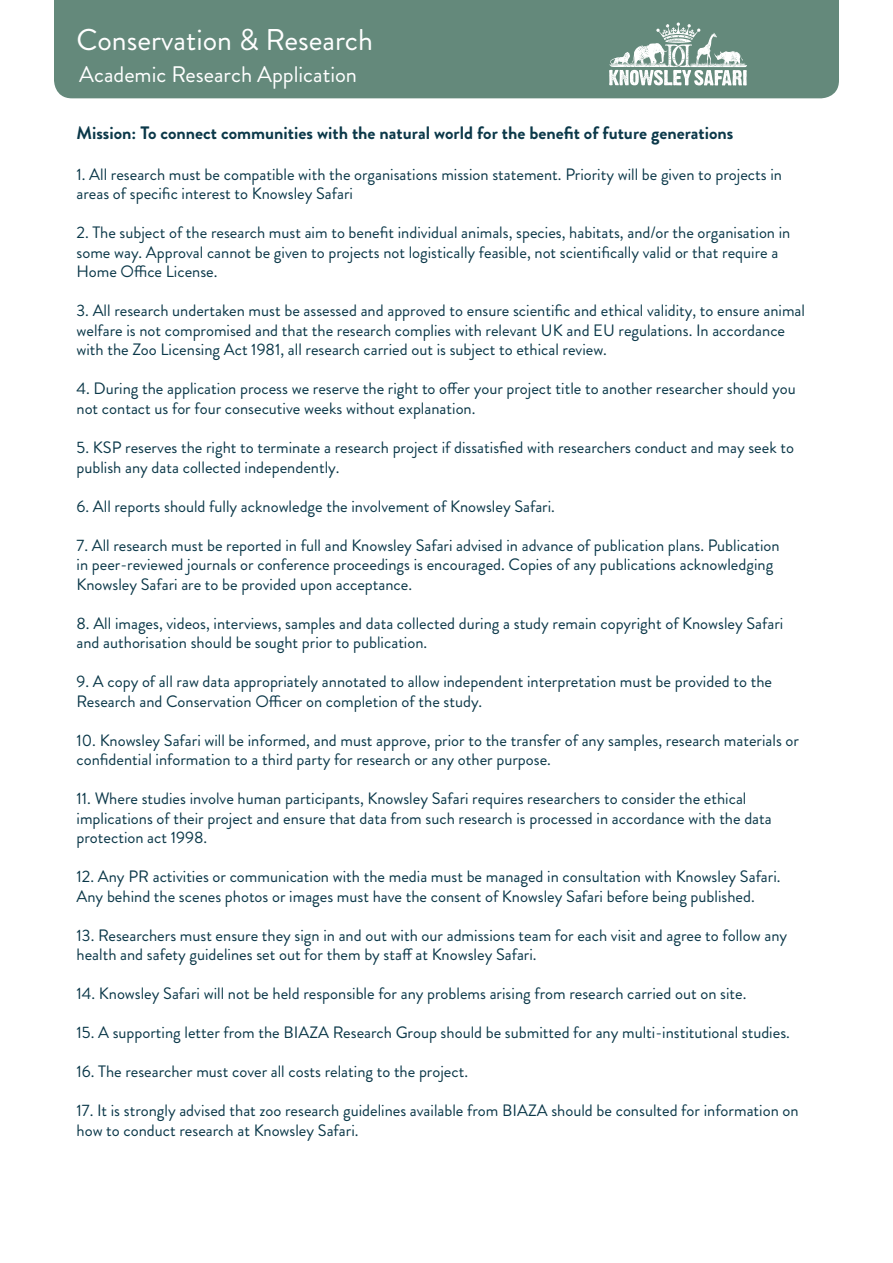
<style>
.page{position:relative;width:893px;height:1263px;background:#fff}
.page>*{position:absolute;margin:0;border:0;box-sizing:border-box;transform-origin:0 0}
.t1{font:30px "Brandon Grotesque";color:#fff}
.t2{font:22.5px "Brandon Grotesque";color:#fff}
.t3{font:700 18px "Brandon Grotesque";color:#0b3849}
.t4{font:16.5px/19.5px "Brandon Grotesque";color:#0b3849}
</style>
<div class="page">
<div style="left:54px;top:0;width:785px;height:98px;background:#64897b"></div>
<svg style="left:609px;top:23px;width:138px;height:62px"></svg>
<img style="left:613px;top:62px;width:50px;height:1px">
<img style="left:691px;top:62px;width:50px;height:2px">
<h1 class="t1" style="left:77px;top:19px;width:298px">Conservation &amp; Research</h1>
<h2 class="t2" style="left:79px;top:59px;width:279px">Academic Research Application</h2>
<p class="t3" style="left:77px;top:120px;width:658px">Mission: To connect communities with the natural world for the benefit of future generations</p>
<p class="t4" style="left:77px;top:165px;width:707px">1. All research must be compatible with the organisations mission statement. Priority will be given to projects in areas of specific interest to Knowsley Safari</p>
<p class="t4" style="left:77px;top:223px;width:715px">2. The subject of the research must aim to benefit individual animals, species, habitats, and/or the organisation in some way. Approval cannot be given to projects not logistically feasible, not scientifically valid or that require a<br>Home Office License.</p>
<p class="t4" style="left:77px;top:301px;width:730px">3. All research undertaken must be assessed and approved to ensure scientific and ethical validity, to ensure animal welfare is not compromised and that the research complies with relevant UK and EU regulations. In accordance with the Zoo Licensing Act 1981, all research carried out is subject to ethical review.</p>
<p class="t4" style="left:77px;top:379px;width:721px">4. During the application process we reserve the right to offer your project title to another researcher should you not contact us for four consecutive weeks without explanation.</p>
<p class="t4" style="left:77px;top:438px;width:719px">5. KSP reserves the right to terminate a research project if dissatisfied with researchers conduct and may seek to publish any data collected independently.</p>
<p class="t4" style="left:77px;top:496px;width:480px">6. All reports should fully acknowledge the involvement of Knowsley Safari.</p>
<p class="t4" style="left:77px;top:535px;width:705px">7. All research must be reported in full and Knowsley Safari advised in advance of publication plans. Publication in peer-reviewed journals or conference proceedings is encouraged. Copies of any publications acknowledging<br>Knowsley Safari are to be provided upon acceptance.</p>
<p class="t4" style="left:77px;top:613px;width:708px">8. All images, videos, interviews, samples and data collected during a study remain copyright of Knowsley Safari and authorisation should be sought prior to publication.</p>
<p class="t4" style="left:77px;top:672px;width:697px">9. A copy of all raw data appropriately annotated to allow independent interpretation must be provided to the<br>Research and Conservation Officer on completion of the study.</p>
<p class="t4" style="left:77px;top:730px;width:724px">10. Knowsley Safari will be informed, and must approve, prior to the transfer of any samples, research materials or confidential information to a third party for research or any other purpose.</p>
<p class="t4" style="left:77px;top:789px;width:697px">11. Where studies involve human participants, Knowsley Safari requires researchers to consider the ethical implications of their project and ensure that data from such research is processed in accordance with the data protection act 1998.</p>
<p class="t4" style="left:77px;top:867px;width:705px">12. Any PR activities or communication with the media must be managed in consultation with Knowsley Safari.<br>Any behind the scenes photos or images must have the consent of Knowsley Safari before being published.</p>
<p class="t4" style="left:77px;top:925px;width:712px">13. Researchers must ensure they sign in and out with our admissions team for each visit and agree to follow any health and safety guidelines set out for them by staff at Knowsley Safari.</p>
<p class="t4" style="left:77px;top:984px;width:671px">14. Knowsley Safari will not be held responsible for any problems arising from research carried out on site.</p>
<p class="t4" style="left:77px;top:1023px;width:715px">15. A supporting letter from the BIAZA Research Group should be submitted for any multi-institutional studies.</p>
<p class="t4" style="left:77px;top:1062px;width:393px">16. The researcher must cover all costs relating to the project.</p>
<p class="t4" style="left:77px;top:1101px;width:724px">17. It is strongly advised that zoo research guidelines available from BIAZA should be consulted for information on how to conduct research at Knowsley Safari.</p>
</div>
